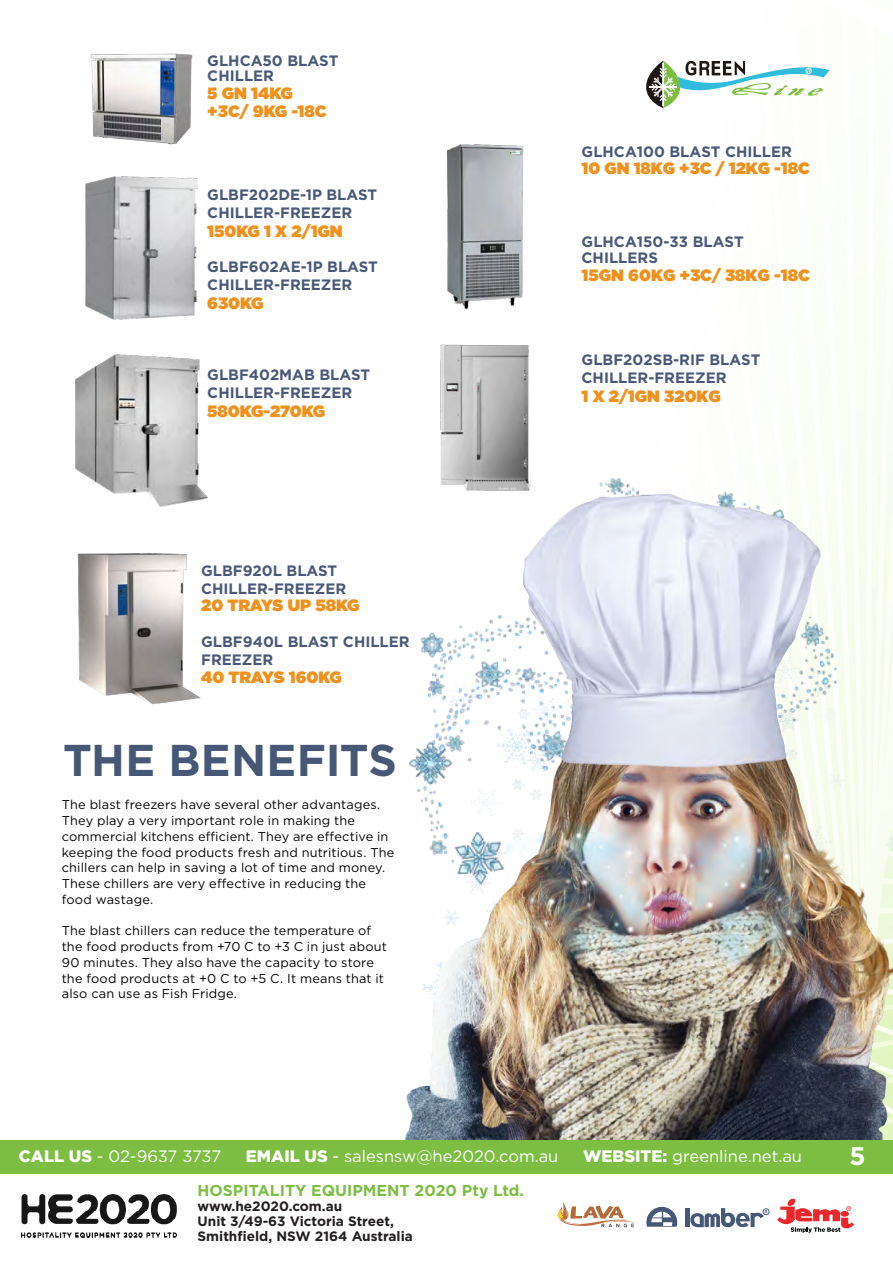
<style>
.page{position:relative;width:893px;height:1263px;background:#fff}
.page>*{position:absolute;margin:0;border:0;box-sizing:border-box;transform-origin:0 0}
.t1{font:700 44.55px "Gotham";letter-spacing:.005em;color:#475876}
.t2{font:700 25.5px "Gotham";color:#fff}
.t3{font:16.5px "Gotham";color:#fff}
.t4{font:16.5px "Gotham";letter-spacing:-.02em;color:#fff}
.t5{font:900 16.35px/17.7px "Gotham";color:#ef911d}
.t6{font:700 15.75px "Gotham";color:#7cbd42}
.t7{font:900 15.3px "Gotham";color:#fff}
.t8{font:700 15px/17.7px "Gotham";color:#4a5978}
.t9{font:700 13.65px/15px "Gotham";color:#231f20}
.t10{font:12.75px/15.8px "Gotham";letter-spacing:.015em;color:#040503}
.s1{font-weight:900}
</style>
<div class="page">
<img style="left:207px;top:60px;width:686px;height:439px">
<img style="left:382px;top:464px;width:511px;height:676px">
<img style="left:77px;top:553px;width:124px;height:152px">
<img style="left:85px;top:176px;width:113px;height:144px">
<img style="left:75px;top:354px;width:132px;height:152px">
<img style="left:90px;top:53px;width:103px;height:92px">
<img style="left:448px;top:144px;width:76px;height:165px">
<img style="left:432px;top:335px;width:107px;height:165px">
<svg style="left:557px;top:1202px;width:81px;height:25px"></svg>
<svg style="left:777px;top:1198px;width:77px;height:35px"></svg>
<svg style="left:646px;top:1207px;width:31px;height:20px"></svg>
<div style="left:685px;top:1208px;width:5px;height:19px;background:#475876"></div>
<svg style="left:690px;top:1208px;width:77px;height:19px"></svg>
<div style="left:763px;top:1208px;width:6px;height:7px;border:1px solid #475876;border-radius:50%"></div>
<img style="left:21px;top:1194px;width:155px;height:43px">
<div style="left:0;top:1140px;width:893px;height:34px;background:#7cbd42"></div>
<p class="t8" style="left:207px;top:52px;width:133px;line-height:15.5px">GLHCA50 BLAST<br>CHILLER</p>
<p class="t5" style="left:207px;top:84px;width:121px">5 GN 14KG +3C/ 9KG -18C</p>
<p class="t8" style="left:207px;top:186px;width:171px">GLBF202DE-1P BLAST<br>CHILLER-FREEZER</p>
<p class="t5" style="left:207px;top:222px;width:137px">150KG 1 X 2/1GN</p>
<p class="t8" style="left:207px;top:258px;width:172px">GLBF602AE-1P BLAST<br>CHILLER-FREEZER</p>
<p class="t5" style="left:207px;top:294px;width:58px">630KG</p>
<p class="t8" style="left:207px;top:366px;width:164px">GLBF402MAB BLAST<br>CHILLER-FREEZER</p>
<p class="t5" style="left:207px;top:402px;width:120px">580KG-270KG</p>
<p class="t8" style="left:582px;top:143px;width:212px">GLHCA100 BLAST CHILLER</p>
<p class="t5" style="left:582px;top:159px;width:230px">10 GN 18KG +3C / 12KG -18C</p>
<p class="t8" style="left:582px;top:233px;width:164px;line-height:16px">GLHCA150-33 BLAST<br>CHILLERS</p>
<p class="t5" style="left:582px;top:266px;width:230px">15GN 60KG +3C/ 38KG -18C</p>
<p class="t8" style="left:582px;top:351px;width:180px">GLBF202SB-RIF BLAST<br>CHILLER-FREEZER</p>
<p class="t5" style="left:582px;top:387px;width:141px">1 X 2/1GN 320KG</p>
<p class="t8" style="left:201px;top:562px;width:147px">GLBF920L BLAST<br>CHILLER-FREEZER</p>
<p class="t5" style="left:201px;top:597px;width:160px">20 TRAYS UP 58KG</p>
<p class="t8" style="left:201px;top:633px;width:210px">GLBF940L BLAST CHILLER<br>FREEZER</p>
<p class="t5" style="left:201px;top:668px;width:142px">40 TRAYS 160KG</p>
<p class="t1" style="left:63px;top:731px;width:335px">THE BENEFITS</p>
<p class="t10" style="left:62px;top:797px;width:334px">The blast freezers have several other advantages.<br>They play a very important role in making the commercial kitchens efficient. They are effective in keeping the food products fresh and nutritious. The chillers can help in saving a lot of time and money.<br>These chillers are very effective in reducing the food wastage.</p>
<p class="t10" style="left:62px;top:923px;width:327px">The blast chillers can reduce the temperature of the food products from +70 C to +3 C in just about 90 minutes. They also have the capacity to store the food products at +0 C to +5 C. It means that it also can use as Fish Fridge.</p>
<p class="t7" style="left:779px;top:1146px;width:46px">PAGE</p>
<p class="t4" style="left:19px;top:1146px;width:204px"><span class="s1">CALL US</span> - 02-9637 3737</p>
<p class="t3" style="left:246px;top:1146px;width:314px"><span class="s1">EMAIL US</span> - salesnsw@he2020.com.au</p>
<p class="t3" style="left:583px;top:1146px;width:220px"><span class="s1">WEBSITE:</span> greenline.net.au</p>
<p class="t6" style="left:198px;top:1180px;width:328px">HOSPITALITY EQUIPMENT 2020 Pty Ltd.</p>
<p class="t9" style="left:198px;top:1199px;width:217px">www.he2020.com.au<br>Unit 3/49-63 Victoria Street,<br>Smithfield, NSW 2164 Australia</p>
<h2 class="t2" style="left:849px;top:1139px;width:18px">5</h2>
</div>
